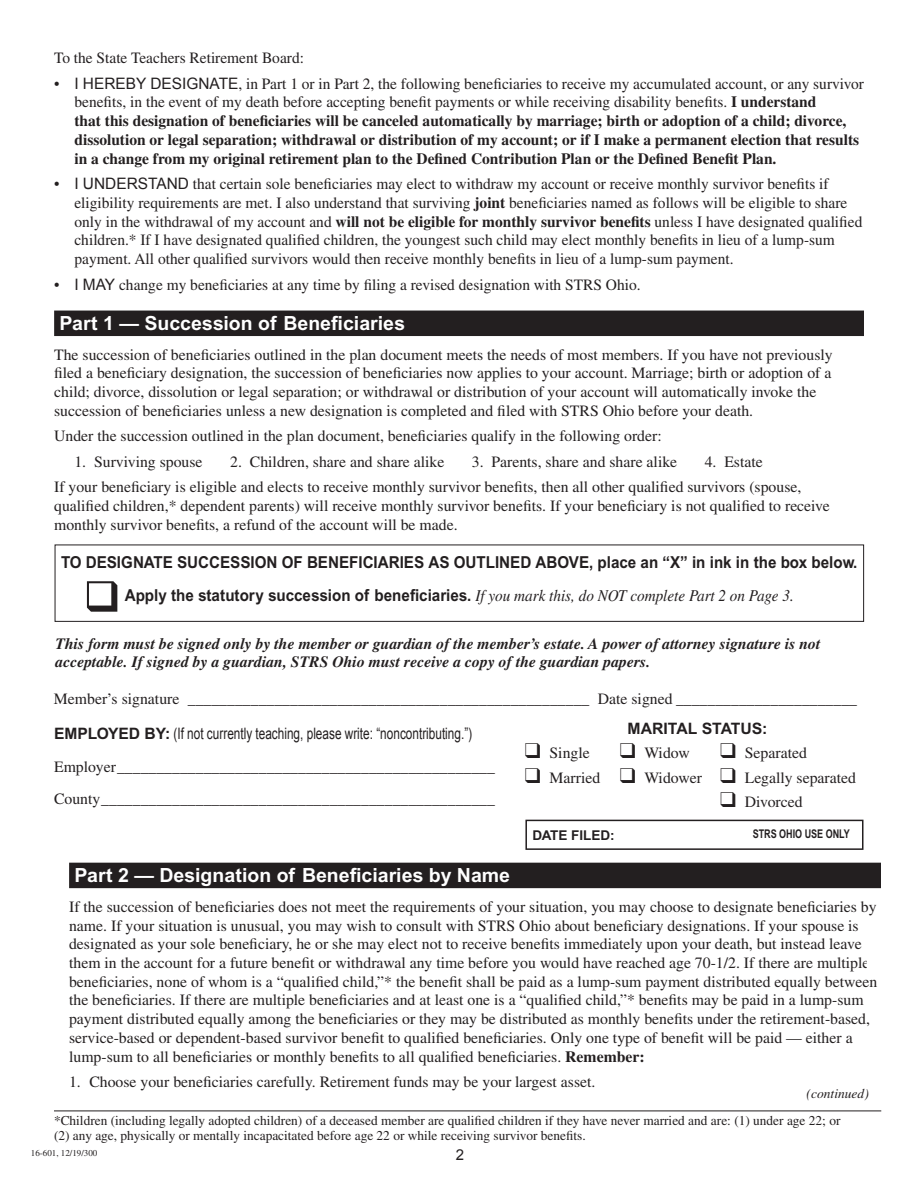
<style>
.page{position:relative;width:918px;height:1188px;background:#fff}
.page>*{position:absolute;margin:0;border:0;box-sizing:border-box;transform-origin:0 0}
.Section_Head_-_13_pt{font:700 19.5px "Arial";color:#fff}
.t1{font:700 16.5px "Arial";color:#231f20;scale:.92 1}
.Body_-_10_5_Times_LT{font:15.75px/18.8px "Times LT Std";color:#231f20}
.BODY_INDENT{font:15.75px/18.8px "Times LT Std";color:#231f20}
.BODY_INDENT-2{font:700 15.75px/18.8px "Times LT Std";color:#231f20}
.Body_-_10_5_Times_LT-2{font:italic 700 15.75px/18.8px "Times LT Std";color:#231f20}
.t2{font:15.75px "Arial";color:#231f20;scale:.75 1}
.t3{font:700 15.75px "Arial";color:#231f20}
.t4{font:15px "Arial";color:#231f20}
.Footnote{font:13.5px/15px "Times LT Std";color:#231f20}
.Body_-_10_5_Times_LT-3{font:italic 13.5px "Times LT Std";color:#231f20}
.t5{font:700 13.5px "Arial";color:#231f20}
.t6{font:700 12px "Arial";color:#231f20;scale:.75 1}
.Job_Number{font:9px "Times LT Std";color:#231f20}
.s1{font-weight:400}
.s2{font-family:"Arial";font-weight:400}
.s3{font-family:"Arial"}
.s4{font-weight:700}
.s5{font-family:"Times LT Std";font-weight:400;font-style:italic}
</style>
<div class="page">
<div style="left:54px;top:311px;width:810px;height:25px;background:#231f20"></div>
<div style="left:69px;top:863px;width:812px;height:25px;background:#231f20"></div>
<div style="left:55px;top:545px;width:809px;height:77px;border:1px solid #231f20"></div>
<svg style="left:87px;top:581px;width:30px;height:31px"></svg>
<div style="left:525px;top:820px;width:338px;height:30px;border:2px solid #231f20"></div>
<hr style="left:54px;top:1111px;width:827px;height:1px;background:#231f20">
<p class="Body_-_10_5_Times_LT" style="left:54px;top:48px;width:251px">To the State Teachers Retirement Board:</p>
<p class="BODY_INDENT-2" style="left:74px;top:74px;width:791px;text-indent:-20px"><span class="s1">•</span> <span class="s2">I HEREBY DESIGNATE</span><span class="s1">, in Part 1 or in Part 2, the following beneficiaries to receive my accumulated account, or any survivor benefits, in the event of my death before accepting benefit payments or while receiving disability benefits.</span> I understand<br>that this designation of beneficiaries will be canceled automatically by marriage; birth or adoption of a child; divorce, dissolution or legal separation; withdrawal or distribution of my account; or if I make a permanent election that results in a change from my original retirement plan to the Defined Contribution Plan or the Defined Benefit Plan.</p>
<p class="BODY_INDENT" style="left:74px;top:174px;width:789px;text-indent:-20px">• <span class="s3">I UNDERSTAND</span> that certain sole beneficiaries may elect to withdraw my account or receive monthly survivor benefits if eligibility requirements are met. I also understand that surviving <span class="s4">joint</span> beneficiaries named as follows will be eligible to share only in the withdrawal of my account and <span class="s4">will not be eligible for monthly survivor benefits</span> unless I have designated qualified children.* If I have designated qualified children, the youngest such child may elect monthly benefits in lieu of a lump-sum payment. All other qualified survivors would then receive monthly benefits in lieu of a lump-sum payment.</p>
<p class="BODY_INDENT" style="left:54px;top:275px;width:588px">• <span class="s3">I MAY</span> change my beneficiaries at any time by filing a revised designation with STRS Ohio.</p>
<p class="Section_Head_-_13_pt" style="left:60px;top:312px;width:347px">Part 1 — Succession of Beneficiaries</p>
<p class="Body_-_10_5_Times_LT" style="left:54px;top:345px;width:780px">The succession of beneficiaries outlined in the plan document meets the needs of most members. If you have not previously filed a beneficiary designation, the succession of beneficiaries now applies to your account. Marriage; birth or adoption of a child; divorce, dissolution or legal separation; or withdrawal or distribution of your account will automatically invoke the succession of beneficiaries unless a new designation is completed and filed with STRS Ohio before your death.</p>
<p class="Body_-_10_5_Times_LT" style="left:54px;top:427px;width:609px">Under the succession outlined in the plan document, beneficiaries qualify in the following order:</p>
<p class="BODY_INDENT" style="left:74px;top:452px;width:130px">1. Surviving spouse</p>
<p class="BODY_INDENT" style="left:230px;top:452px;width:216px">2. Children, share and share alike</p>
<p class="BODY_INDENT" style="left:472px;top:452px;width:207px">3. Parents, share and share alike</p>
<p class="BODY_INDENT" style="left:705px;top:452px;width:60px">4. Estate</p>
<p class="Body_-_10_5_Times_LT" style="left:54px;top:478px;width:777px">If your beneficiary is eligible and elects to receive monthly survivor benefits, then all other qualified survivors (spouse, qualified children,* dependent parents) will receive monthly survivor benefits. If your beneficiary is not qualified to receive monthly survivor benefits, a refund of the account will be made.</p>
<p class="t1" style="left:61px;top:552px;width:867px">TO DESIGNATE SUCCESSION OF BENEFICIARIES AS OUTLINED ABOVE, place an “X” in ink in the box below.</p>
<p class="t1" style="left:125px;top:586px;width:729px">Apply the statutory succession of beneficiaries. <span class="s5">If you mark this, do NOT complete Part 2 on Page 3.</span></p>
<p class="Body_-_10_5_Times_LT-2" style="left:56px;top:634px;width:766px">This form must be signed only by the member or guardian of the member’s estate. A power of attorney signature is not acceptable. If signed by a guardian, STRS Ohio must receive a copy of the guardian papers.</p>
<p class="Body_-_10_5_Times_LT" style="left:54px;top:689px;width:805px">Member’s signature ___________________________________________________ Date signed _______________________</p>
<p class="t2" style="left:54px;top:724px;width:559px"><span class="s4">EMPLOYED BY:</span> (If not currently teaching, please write: “noncontributing.”)</p>
<p class="Body_-_10_5_Times_LT" style="left:54px;top:757px;width:442px">Employer________________________________________________</p>
<p class="Body_-_10_5_Times_LT" style="left:54px;top:789px;width:442px">County__________________________________________________</p>
<p class="t3" style="left:628px;top:719px;width:141px">MARITAL STATUS:</p>
<p class="Body_-_10_5_Times_LT" style="left:550px;top:744px;width:42px">Single</p>
<p class="Body_-_10_5_Times_LT" style="left:644px;top:744px;width:47px">Widow</p>
<p class="Body_-_10_5_Times_LT" style="left:745px;top:744px;width:64px">Separated</p>
<p class="Body_-_10_5_Times_LT" style="left:550px;top:768px;width:52px">Married</p>
<p class="Body_-_10_5_Times_LT" style="left:644px;top:768px;width:59px">Widower</p>
<p class="Body_-_10_5_Times_LT" style="left:745px;top:768px;width:113px">Legally separated</p>
<p class="Body_-_10_5_Times_LT" style="left:745px;top:793px;width:59px">Divorced</p>
<p class="t5" style="left:532px;top:827px;width:84px">DATE FILED:</p>
<p class="t6" style="left:753px;top:827px;width:131px">STRS OHIO USE ONLY</p>
<p class="Section_Head_-_13_pt" style="left:75px;top:864px;width:437px">Part 2 — Designation of Beneficiaries by Name</p>
<p class="Body_-_10_5_Times_LT" style="left:69px;top:897px;width:810px">If the succession of beneficiaries does not meet the requirements of your situation, you may choose to designate beneficiaries by name. If your situation is unusual, you may wish to consult with STRS Ohio about beneficiary designations. If your spouse is designated as your sole beneficiary, he or she may elect not to receive benefits immediately upon your death, but instead leave them in the account for a future benefit or withdrawal any time before you would have reached age 70-1/2. If there are multiple beneficiaries, none of whom is a “qualified child,”* the benefit shall be paid as a lump-sum payment distributed equally between the beneficiaries. If there are multiple beneficiaries and at least one is a “qualified child,”* benefits may be paid in a lump-sum payment distributed equally among the beneficiaries or they may be distributed as monthly benefits under the retirement-based, service-based or dependent-based survivor benefit to qualified beneficiaries. Only one type of benefit will be paid — either a lump-sum to all beneficiaries or monthly benefits to all qualified beneficiaries. <span class="s4">Remember:</span></p>
<p class="BODY_INDENT" style="left:69px;top:1073px;width:528px">1. Choose your beneficiaries carefully. Retirement funds may be your largest asset.</p>
<p class="Body_-_10_5_Times_LT-3" style="left:807px;top:1086px;width:64px">(continued)</p>
<p class="Footnote" style="left:54px;top:1113px;width:788px">*Children (including legally adopted children) of a deceased member are qualified children if they have never married and are: (1) under age 22; or (2) any age, physically or mentally incapacitated before age 22 or while receiving survivor benefits.</p>
<p class="Job_Number" style="left:31px;top:1148px;width:68px">16-601, 12/19/300</p>
<p class="t4" style="left:456px;top:1145px;width:10px">2</p>
</div>
